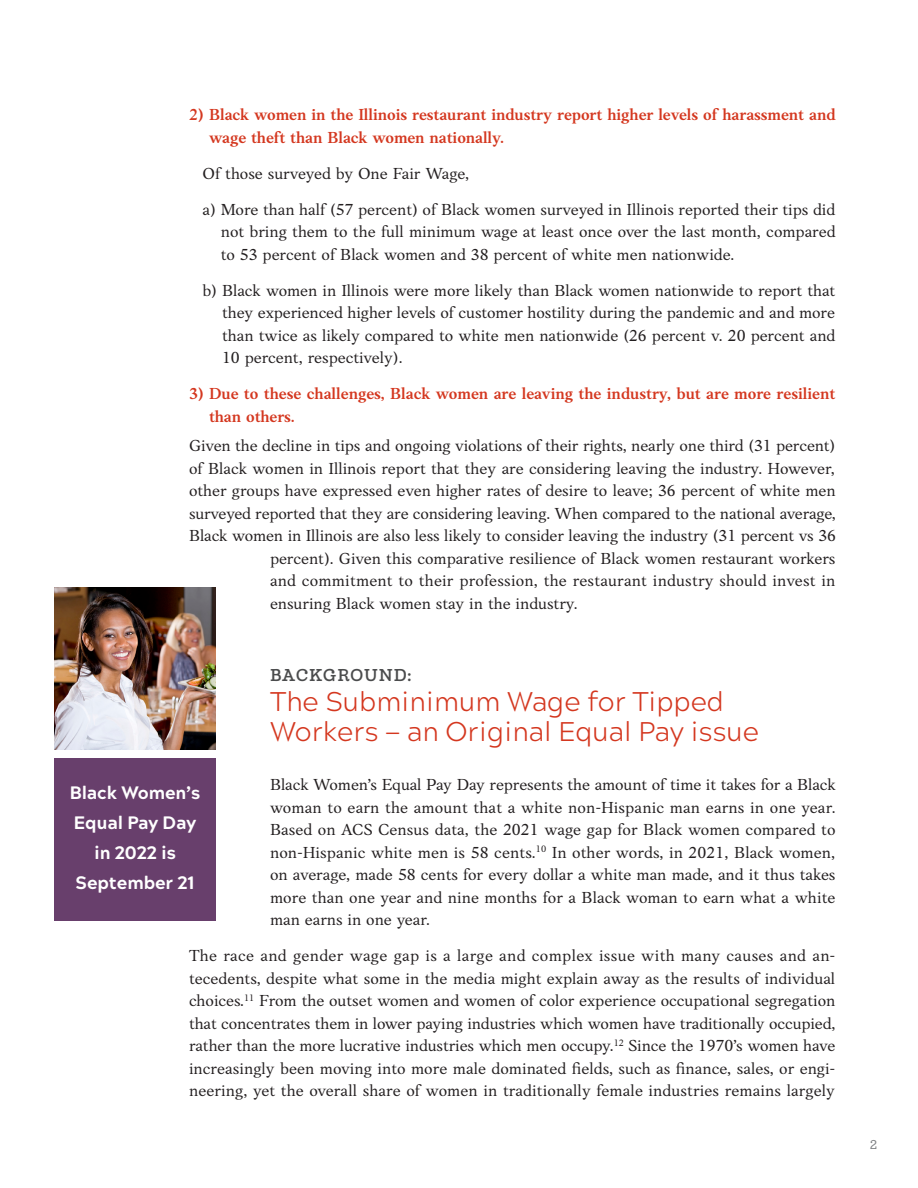
<style>
.page{position:relative;width:918px;height:1188px;background:#fff}
.page>*{position:absolute;margin:0;border:0;box-sizing:border-box;transform-origin:0 0}
.Section_Head{font:300 27px/30px "Acherus Grotesque";color:#d4371f}
.t1{font:800 18px/30px "Acherus Grotesque";letter-spacing:-.005em;color:#fff;text-align:center}
.Section_Head_Intro{font:700 18px "Madley";letter-spacing:.03em;color:#4b4c4d}
.t2{font:16.5px/22.5px "Anko";letter-spacing:-.005em;color:#231f20;text-align:justify}
.t3{font:600 16.5px/22.5px "Anko";letter-spacing:-.005em;color:#d4371f}
.t4{font:500 13.5px "Madley";color:#808285}
</style>
<div class="page">
<img style="left:54px;top:588px;width:162px;height:162px">
<div style="left:54px;top:759px;width:162px;height:162px;background:#683f6c"></div>
<p class="t3" style="left:209px;top:104px;width:628px;text-indent:-20px">2) Black women in the Illinois restaurant industry report higher levels of harassment and wage theft than Black women nationally.</p>
<p class="t2" style="left:202px;top:162px;width:268px">Of those surveyed by One Fair Wage,</p>
<p class="t2" style="left:221px;top:198px;width:616px;text-indent:-18px">a) More than half (57 percent) of Black women surveyed in Illinois reported their tips did not bring them to the full minimum wage at least once over the last month, compared to 53 percent of Black women and 38 percent of white men nationwide.</p>
<p class="t2" style="left:222px;top:279px;width:615px;text-indent:-20px">b) Black women in Illinois were more likely than Black women nationwide to report that they experienced higher levels of customer hostility during the pandemic and and more than twice as likely compared to white men nationwide (26 percent v. 20 percent and 10 percent, respectively).</p>
<p class="t3" style="left:209px;top:383px;width:628px;text-indent:-20px">3) Due to these challenges, Black women are leaving the industry, but are more resilient than others.</p>
<p class="t2" style="left:189px;top:434px;width:648px">Given the decline in tips and ongoing violations of their rights, nearly one third (31 percent)</p>
<p class="t2" style="left:189px;top:457px;width:648px">of Black women in Illinois report that they are considering leaving the industry. However,</p>
<p class="t2" style="left:189px;top:479px;width:648px">other groups have expressed even higher rates of desire to leave; 36 percent of white men</p>
<p class="t2" style="left:189px;top:502px;width:649px">surveyed reported that they are considering leaving. When compared to the national average,</p>
<p class="t2" style="left:189px;top:524px;width:649px">Black women in Illinois are also less likely to consider leaving the industry (31 percent vs 36</p>
<p class="t2" style="left:270px;top:547px;width:567px">percent). Given this comparative resilience of Black women restaurant workers</p>
<p class="t2" style="left:270px;top:569px;width:567px">and commitment to their profession, the restaurant industry should invest in</p>
<p class="t2" style="left:270px;top:592px;width:309px">ensuring Black women stay in the industry.</p>
<p class="Section_Head_Intro" style="left:270px;top:664px;width:143px">BACKGROUND:</p>
<p class="Section_Head" style="left:270px;top:684px;width:491px">The Subminimum Wage for Tipped<br>Workers — an Original Equal Pay issue</p>
<p class="t2" style="left:270px;top:773px;width:567px">Black Women’s Equal Pay Day represents the amount of time it takes for a Black woman to earn the amount that a white non-Hispanic man earns in one year.<br>Based on ACS Census data, the 2021 wage gap for Black women compared to non-Hispanic white men is 58 cents.<sup>10</sup> In other words, in 2021, Black women, on average, made 58 cents for every dollar a white man made, and it thus takes more than one year and nine months for a Black woman to earn what a white man earns in one year.</p>
<p class="t2" style="left:189px;top:944px;width:648px">The race and gender wage gap is a large and complex issue with many causes and an&shy;tecedents, despite what some in the media might explain away as the results of individual choices.<sup>11</sup> From the outset women and women of color experience occupational segregation that concentrates them in lower paying industries which women have traditionally occupied, rather than the more lucrative industries which men occupy.<sup>12</sup> Since the 1970’s women have increasingly been moving into more male dominated fields, such as finance, sales, or engi&shy;neering, yet the overall share of women in traditionally female industries remains largely</p>
<p class="t1" style="left:70px;top:777px;width:132px">Black Women’s<br>Equal Pay Day in 2022 is<br>September 21</p>
<p class="t4" style="left:870px;top:1136px;width:9px">2</p>
</div>
